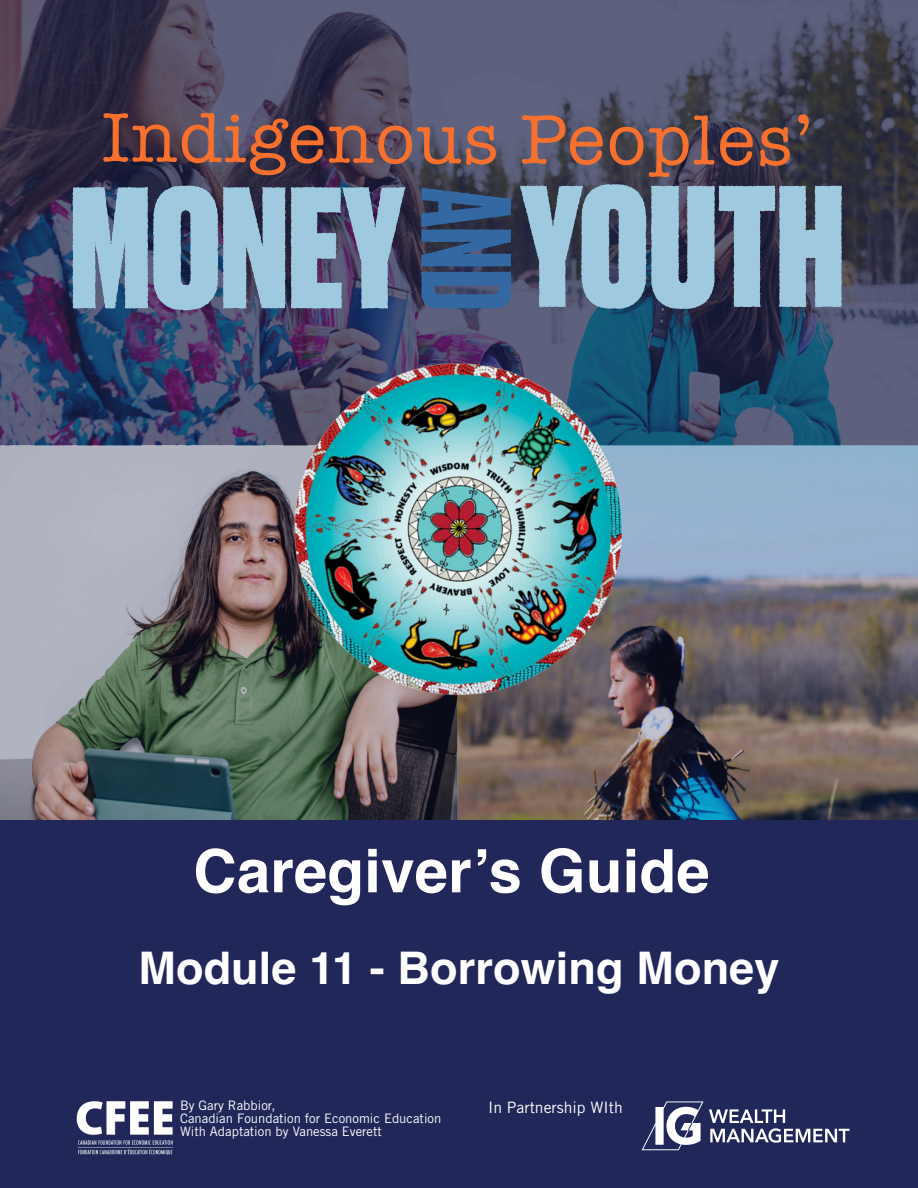
<style>
.page{position:relative;width:918px;height:1188px;background:#fff}
.page>*{position:absolute;margin:0;border:0;box-sizing:border-box;transform-origin:0 0}
.t1{font:72px "American Typewriter";letter-spacing:.02em;color:#f7702d}
.t2{font:700 60px "Helvetica";letter-spacing:.005em;color:#fff}
.t3{font:700 45px "Helvetica";letter-spacing:.005em;color:#fff}
.t4{font:15.75px "Trade Gothic LT Std";color:#fff}
.t5{font:13.05px/13px "Trade Gothic LT Std";color:#fff}
</style>
<div class="page">
<img style="left:0;top:0;width:918px;height:820px">
<svg style="left:73px;top:186px;width:333px;height:124px;background:#84a3bb"></svg>
<svg style="left:520px;top:184px;width:322px;height:125px;background:#7e9bb1"></svg>
<svg style="left:421px;top:187px;width:90px;height:122px;background:#345886"></svg>
<div style="left:0;top:820px;width:918px;height:368px;background:#212759"></div>
<svg style="left:642px;top:1101px;width:207px;height:49px"></svg>
<img style="left:76px;top:1101px;width:97px;height:54px">
<img style="left:288px;top:358px;width:338px;height:342px">
<h1 class="t1" style="left:102px;top:113px;width:713px">Indigenous Peoples’</h1>
<h2 class="t2" style="left:193px;top:847px;width:518px">Caregiver’s Guide</h2>
<h3 class="t3" style="left:138px;top:950px;width:643px">Module 11 - Borrowing Money</h3>
<p class="t5" style="left:180px;top:1100px;width:263px">By Gary Rabbior,<br>Canadian Foundation for Economic Education<br>With Adaptation by Vanessa Everett</p>
<p class="t4" style="left:488px;top:1101px;width:136px">In Partnership WIth</p>
</div>
